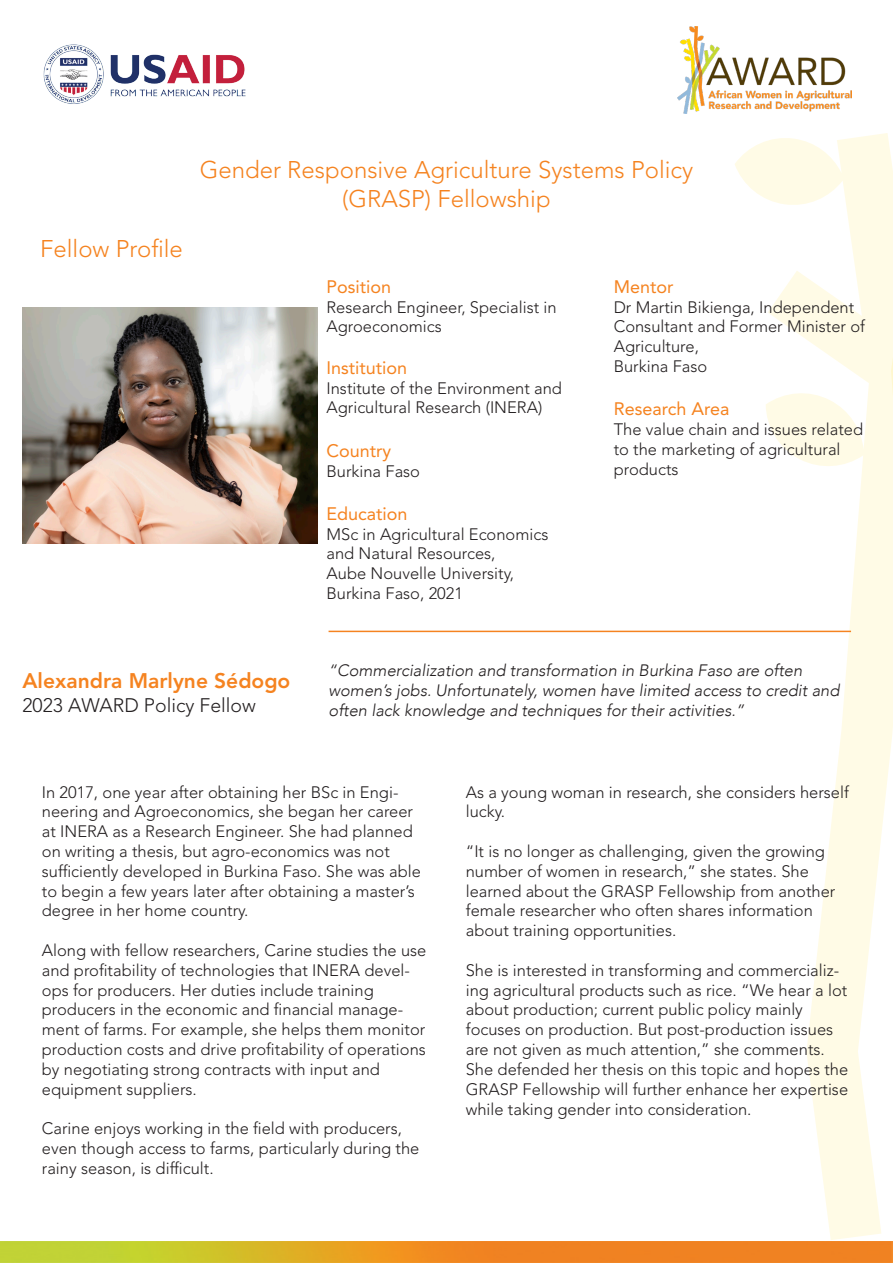
<style>
.page{position:relative;width:893px;height:1263px;background:#fff}
.page>*{position:absolute;margin:0;border:0;box-sizing:border-box;transform-origin:0 0}
.t1{font:300 24px/28.8px "Avenir LT Std";color:#f58320;text-align:center}
.t2{font:800 21px "Avenir LT Std";color:#f58320}
.t3{font:300 19.5px "Avenir LT Std";color:#231f20}
.t4{font:18px "Avenir LT Std";color:#f58320}
.t5{font:300 16.5px/19.8px "Avenir LT Std";color:#231f20}
.t6{font:italic 300 16.5px/19.8px "Avenir";color:#231f20}
</style>
<div class="page">
<svg style="left:734px;top:133px;width:157px;height:1107px"></svg>
<svg style="left:891px;top:160px;width:2px;height:583px"></svg>
<img style="left:43px;top:44px;width:203px;height:60px">
<img style="left:677px;top:26px;width:174px;height:87px">
<hr style="left:329px;top:631px;width:522px;height:1px;background:#f58320">
<img style="left:0;top:1242px;width:893px;height:21px">
<img style="left:23px;top:308px;width:295px;height:235px">
<h1 class="t1" style="left:40px;top:235px;width:144px">Fellow Profile</h1>
<h1 class="t1" style="left:200px;top:156px;width:495px">Gender Responsive Agriculture Systems Policy (GRASP) Fellowship</h1>
<p class="t4" style="left:326px;top:276px;width:66px">Position</p>
<p class="t5" style="left:326px;top:297px;width:232px">Research Engineer, Specialist in<br>Agroeconomics</p>
<p class="t4" style="left:326px;top:357px;width:82px">Institution</p>
<p class="t5" style="left:326px;top:378px;width:237px">Institute of the Environment and<br>Agricultural Research (INERA)</p>
<p class="t4" style="left:326px;top:440px;width:66px">Country</p>
<p class="t5" style="left:326px;top:461px;width:95px">Burkina Faso</p>
<p class="t4" style="left:326px;top:503px;width:83px">Education</p>
<p class="t5" style="left:326px;top:524px;width:223px">MSc in Agricultural Economics and Natural Resources,<br>Aube Nouvelle University,<br>Burkina Faso, 2021</p>
<p class="t4" style="left:614px;top:276px;width:61px">Mentor</p>
<p class="t5" style="left:614px;top:297px;width:253px">Dr Martin Bikienga, Independent<br>Consultant and Former Minister of<br>Agriculture,<br>Burkina Faso</p>
<p class="t4" style="left:614px;top:399px;width:117px">Research Area</p>
<p class="t5" style="left:614px;top:420px;width:251px">The value chain and issues related to the marketing of agricultural products</p>
<p class="t2" style="left:23px;top:669px;width:269px">Alexandra Marlyne Sédogo</p>
<p class="t3" style="left:23px;top:694px;width:235px">2023 AWARD Policy Fellow</p>
<p class="t6" style="left:329px;top:660px;width:512px">“Commercialization and transformation in Burkina Faso are often women’s jobs. Unfortunately, women have limited access to credit and often lack knowledge and techniques for their activities.”</p>
<p class="t5" style="left:42px;top:782px;width:381px">In 2017, one year after obtaining her BSc in Engi&shy;neering and Agroeconomics, she began her career at INERA as a Research Engineer. She had planned on writing a thesis, but agro-economics was not sufficiently developed in Burkina Faso. She was able to begin a few years later after obtaining a master’s degree in her home country.</p>
<p class="t5" style="left:42px;top:940px;width:386px">Along with fellow researchers, Carine studies the use and profitability of technologies that INERA devel&shy;ops for producers. Her duties include training producers in the economic and financial manage&shy;ment of farms. For example, she helps them monitor production costs and drive profitability of operations by negotiating strong contracts with input and equipment suppliers.</p>
<p class="t5" style="left:42px;top:1119px;width:379px">Carine enjoys working in the field with producers, even though access to farms, particularly during the rainy season, is difficult.</p>
<p class="t5" style="left:466px;top:782px;width:385px">As a young woman in research, she considers herself lucky.</p>
<p class="t5" style="left:466px;top:841px;width:371px">“It is no longer as challenging, given the growing number of women in research,” she states. She learned about the GRASP Fellowship from another female researcher who often shares information about training opportunities.</p>
<p class="t5" style="left:466px;top:960px;width:384px">She is interested in transforming and commercializ&shy;ing agricultural products such as rice. “We hear a lot about production; current public policy mainly focuses on production. But post-production issues are not given as much attention,” she comments.<br>She defended her thesis on this topic and hopes the GRASP Fellowship will further enhance her expertise while taking gender into consideration.</p>
</div>
